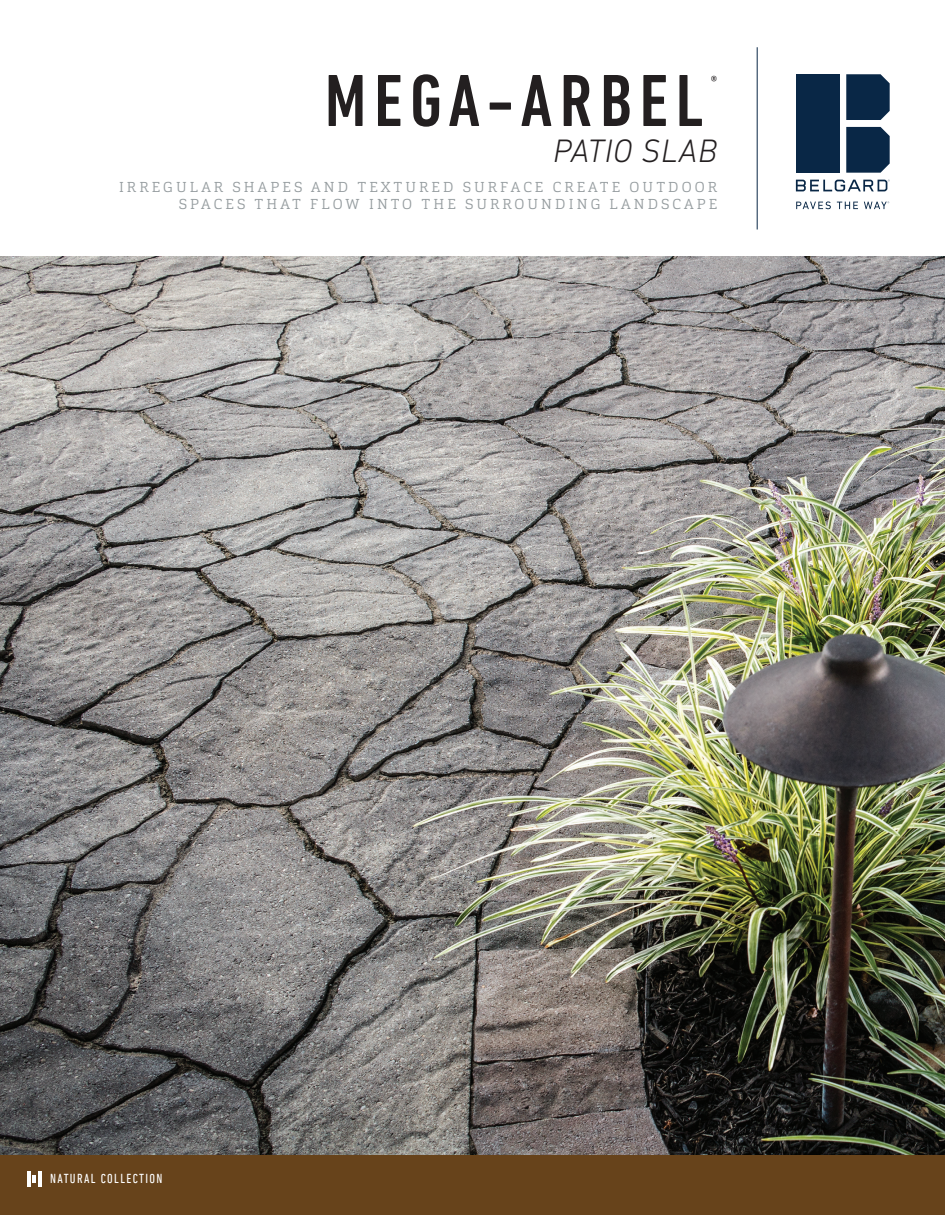
<style>
.page{position:relative;width:945px;height:1215px;background:#fff}
.page>*{position:absolute;margin:0;border:0;box-sizing:border-box;transform-origin:0 0}
.Trademarked_Name{font:500 condensed 75px "DIN Next LT Pro";letter-spacing:.1em;color:#231f20}
.Rest_of_Product_Name{font:italic 300 33px "DIN Next LT Pro";letter-spacing:.02em;color:#231f20}
.Trademarked_Name-2{font:500 condensed 14.85px "DIN Next LT Pro";color:#231f20}
.Subead{font:300 14.25px/16.5px "Cargan";letter-spacing:.21em;color:#959c9f;text-align:right}
.t1{font:condensed 13.35px "DIN Next LT Pro";letter-spacing:.1em;color:#fff}
</style>
<div class="page">
<hr style="left:757px;top:47px;width:1px;height:183px;background:#092746">
<svg style="left:846px;top:74px;width:44px;height:46px;background:#173351"></svg>
<svg style="left:846px;top:127px;width:44px;height:46px;background:#183451"></svg>
<div style="left:796px;top:74px;width:43px;height:99px;background:#092746"></div>
<svg style="left:796px;top:180px;width:94px;height:11px"></svg>
<svg style="left:796px;top:201px;width:35px;height:8px"></svg>
<svg style="left:837px;top:202px;width:21px;height:7px"></svg>
<svg style="left:864px;top:201px;width:25px;height:8px"></svg>
<div style="left:0;top:1154px;width:945px;height:61px;background:#67431b"></div>
<hr style="left:27px;top:1171px;width:4px;height:15px;background:#fff">
<hr style="left:38px;top:1171px;width:4px;height:15px;background:#fff">
<svg style="left:33px;top:1175px;width:3px;height:8px"></svg>
<img style="left:0;top:256px;width:945px;height:898px">
<p class="Trademarked_Name" style="left:325px;top:58px;width:380px">MEGA-ARBEL</p>
<p class="Trademarked_Name-2" style="left:711px;top:73px;width:8px">®</p>
<p class="Rest_of_Product_Name" style="left:553px;top:132px;width:166px">PATIO SLAB</p>
<p class="Subead" style="left:119px;top:179px;width:600px">IRREGULAR SHAPES AND TEXTURED SURFACE CREATE OUTDOOR<br>SPACES THAT FLOW INTO THE SURROUNDING LANDSCAPE</p>
<p class="t1" style="left:50px;top:1171px;width:114px">NATURAL COLLECTION</p>
</div>
